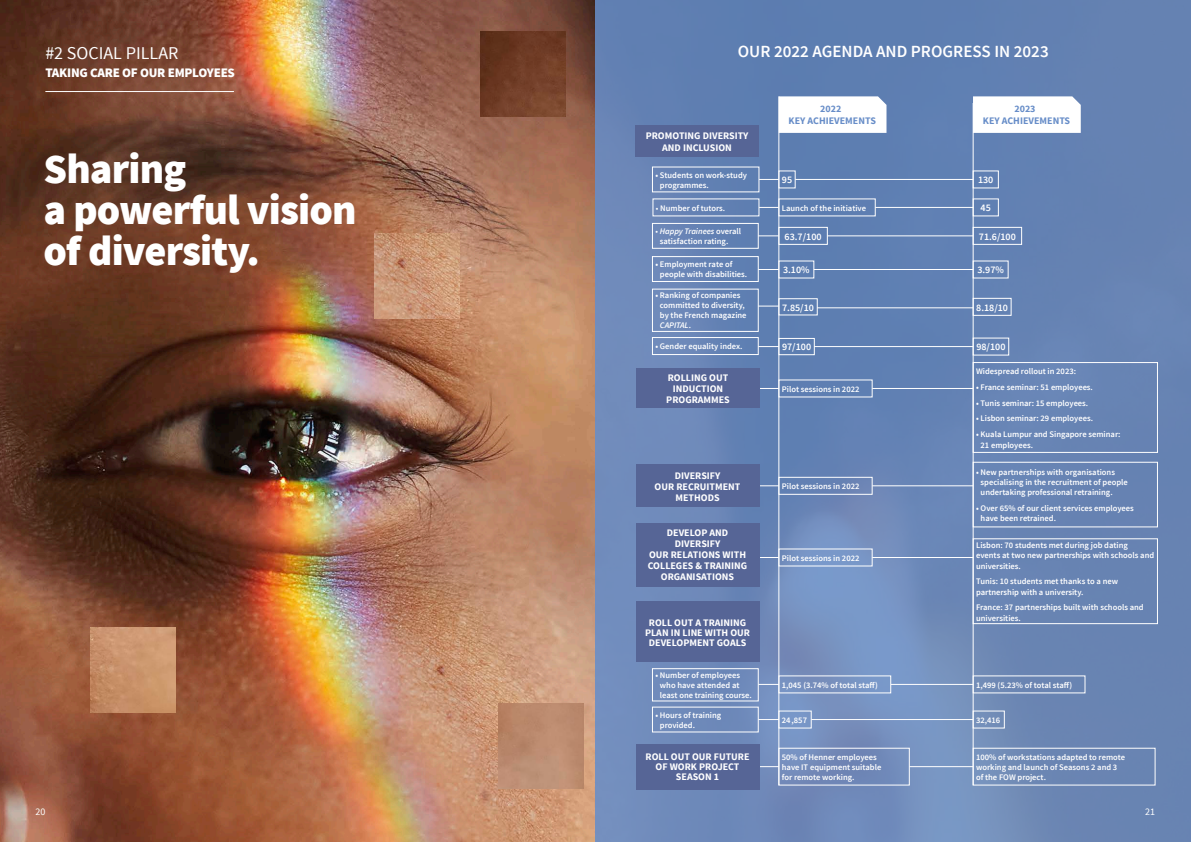
<style>
.page{position:relative;width:1191px;height:842px;background:#fff}
.page>*{position:absolute;margin:0;border:0;box-sizing:border-box;transform-origin:0 0}
.t1{font:900 42px/41px "Source Sans Pro";letter-spacing:-.02em;color:#fff}
.t2{font:18px "Source Sans Pro";color:#fff}
.t3{font:600 17px "Source Sans Pro";color:#fff}
.t4{font:900 13px "Source Sans Pro";letter-spacing:-.02em;color:#fff}
.t5{font:700 10px/11px "Source Sans Pro";color:#fff;text-align:center}
.t6{font:600 10px "Source Sans Pro";color:#fff}
.t7{font:700 10px/12px "Source Sans Pro";color:#678dc8;text-align:center}
.t8{font:10px "Source Sans Pro";color:#fff}
.t9{font:600 8.5px/10.2px "Source Sans Pro";color:#fff}
.t10{font:8.5px "Source Sans Pro Semibold 2";color:#fff}
.s1{font-weight:400}
.s2{font-family:"Source Sans Pro Semibold It 2";font-weight:400}
</style>
<div class="page">
<img style="left:0;top:0;width:595px;height:842px">
<svg style="left:595px;top:0;width:596px;height:842px;background:#6986b6"></svg>
<img style="left:374px;top:234px;width:85px;height:85px">
<img style="left:498px;top:703px;width:85px;height:85px">
<img style="left:480px;top:31px;width:85px;height:85px">
<img style="left:91px;top:627px;width:85px;height:85px">
<hr style="left:45px;top:91px;width:189px;height:1px;background:#fff">
<div style="left:652px;top:223px;width:106px;height:25px;border:1px solid #fff"></div>
<div style="left:652px;top:256px;width:106px;height:26px;border:1px solid #fff"></div>
<div style="left:652px;top:289px;width:106px;height:43px;border:1px solid #fff"></div>
<div style="left:652px;top:668px;width:106px;height:33px;border:1px solid #fff"></div>
<div style="left:652px;top:337px;width:106px;height:18px;border:1px solid #fff"></div>
<div style="left:652px;top:707px;width:106px;height:25px;border:1px solid #fff"></div>
<div style="left:778px;top:227px;width:49px;height:17px;border:1px solid #fff"></div>
<div style="left:973px;top:227px;width:48px;height:17px;border:1px solid #fff"></div>
<div style="left:973px;top:298px;width:38px;height:17px;border:1px solid #fff"></div>
<div style="left:778px;top:338px;width:36px;height:17px;border:1px solid #fff"></div>
<div style="left:778px;top:477px;width:94px;height:17px;border:1px solid #fff"></div>
<div style="left:778px;top:748px;width:131px;height:37px;border:1px solid #fff"></div>
<div style="left:778px;top:676px;width:113px;height:17px;border:1px solid #fff"></div>
<div style="left:973px;top:362px;width:184px;height:90px;border:1px solid #fff"></div>
<div style="left:973px;top:462px;width:184px;height:65px;border:1px solid #fff"></div>
<div style="left:973px;top:539px;width:184px;height:85px;border:1px solid #fff"></div>
<div style="left:973px;top:748px;width:182px;height:37px;border:1px solid #fff"></div>
<hr style="left:778px;top:96px;width:1px;height:689px;background:#fff">
<hr style="left:973px;top:103px;width:1px;height:682px;background:#fff">
<svg style="left:759px;top:179px;width:19px;height:1px"></svg>
<hr style="left:795px;top:179px;width:178px;height:1px;background:#fff">
<hr style="left:875px;top:207px;width:98px;height:1px;background:#fff">
<hr style="left:827px;top:236px;width:146px;height:1px;background:#fff">
<hr style="left:813px;top:269px;width:160px;height:1px;background:#fff">
<hr style="left:817px;top:308px;width:156px;height:1px;background:#fff">
<hr style="left:814px;top:346px;width:159px;height:1px;background:#fff">
<svg style="left:758px;top:236px;width:20px;height:1px"></svg>
<svg style="left:759px;top:207px;width:19px;height:1px"></svg>
<svg style="left:758px;top:269px;width:20px;height:1px"></svg>
<svg style="left:758px;top:306px;width:21px;height:1px"></svg>
<svg style="left:758px;top:346px;width:20px;height:1px"></svg>
<hr style="left:872px;top:557px;width:101px;height:1px;background:#fff">
<svg style="left:758px;top:684px;width:20px;height:1px"></svg>
<svg style="left:758px;top:719px;width:20px;height:1px"></svg>
<svg style="left:759px;top:766px;width:19px;height:1px"></svg>
<svg style="left:760px;top:388px;width:18px;height:1px"></svg>
<svg style="left:760px;top:486px;width:19px;height:1px"></svg>
<svg style="left:760px;top:557px;width:18px;height:1px"></svg>
<hr style="left:891px;top:684px;width:82px;height:1px;background:#fff">
<hr style="left:909px;top:766px;width:64px;height:1px;background:#fff">
<hr style="left:811px;top:719px;width:162px;height:1px;background:#fff">
<hr style="left:872px;top:388px;width:101px;height:1px;background:#fff">
<hr style="left:872px;top:486px;width:101px;height:1px;background:#fff">
<div style="left:635px;top:125px;width:124px;height:32px;background:#566596"></div>
<div style="left:636px;top:368px;width:124px;height:40px;background:#566596"></div>
<div style="left:635px;top:464px;width:124px;height:43px;background:#566596"></div>
<div style="left:635px;top:522px;width:124px;height:64px;background:#566596"></div>
<div style="left:635px;top:602px;width:124px;height:60px;background:#566596"></div>
<div style="left:635px;top:744px;width:124px;height:46px;background:#566596"></div>
<svg style="left:778px;top:96px;width:108px;height:37px"></svg>
<svg style="left:973px;top:96px;width:107px;height:37px"></svg>
<h2 class="t2" style="left:45px;top:42px;width:135px">#2 SOCIAL PILLAR</h2>
<h2 class="t4" style="left:45px;top:64px;width:191px">TAKING CARE OF OUR EMPLOYEES</h2>
<p class="t1" style="left:43px;top:151px;width:315px">Sharing<br>a powerful vision of diversity.</p>
<h3 class="t3" style="left:737px;top:41px;width:312px">OUR 2022 AGENDA AND PROGRESS IN 2023</h3>
<p class="t7" style="left:788px;top:103px;width:89px">2022<br>KEY ACHIEVEMENTS</p>
<p class="t7" style="left:983px;top:103px;width:89px">2023<br>KEY ACHIEVEMENTS</p>
<p class="t5" style="left:646px;top:130px;width:104px;line-height:12px">PROMOTING DIVERSITY<br>AND INCLUSION</p>
<p class="t9" style="left:660px;top:170px;width:89px;text-indent:-5px">• Students on work-study programmes.</p>
<p class="t6" style="left:782px;top:174px;width:12px">95</p>
<p class="t6" style="left:978px;top:174px;width:17px">130</p>
<p class="t9" style="left:656px;top:203px;width:71px"><span class="s1">•</span> Number of tutors.</p>
<p class="t9" style="left:782px;top:203px;width:86px">Launch of the initiative</p>
<p class="t6" style="left:980px;top:202px;width:12px">45</p>
<p class="t9" style="left:660px;top:226px;width:83px;text-indent:-4px"><span class="s1">•</span> <span class="s2">Happy Trainees</span> overall satisfaction rating.</p>
<p class="t6" style="left:784px;top:230px;width:38px">63.7/100</p>
<p class="t6" style="left:979px;top:230px;width:38px">71.6/100</p>
<p class="t9" style="left:660px;top:260px;width:89px;text-indent:-5px">• Employment rate of people with disabilities.</p>
<p class="t6" style="left:783px;top:264px;width:28px">3.10%</p>
<p class="t6" style="left:977px;top:264px;width:28px">3.97%</p>
<p class="t9" style="left:660px;top:291px;width:88px;text-indent:-5px">• Ranking of companies committed to diversity, by the French magazine<br><span class="s2">CAPITAL</span>.</p>
<p class="t6" style="left:782px;top:301px;width:33px">7.85/10</p>
<p class="t6" style="left:976px;top:301px;width:33px">8.18/10</p>
<p class="t9" style="left:655px;top:341px;width:89px">• Gender equality index.</p>
<p class="t6" style="left:782px;top:341px;width:31px">97/100</p>
<p class="t6" style="left:976px;top:341px;width:31px">98/100</p>
<p class="t5" style="left:666px;top:373px;width:65px">ROLLING OUT<br>INDUCTION<br>PROGRAMMES</p>
<p class="t9" style="left:782px;top:384px;width:79px">Pilot sessions in 2022</p>
<p class="t9" style="left:976px;top:366px;width:101px">Widespread rollout in 2023:</p>
<p class="t9" style="left:976px;top:382px;width:118px">• France seminar: 51 employees.</p>
<p class="t9" style="left:976px;top:398px;width:114px">• Tunis seminar: 15 employees.</p>
<p class="t9" style="left:976px;top:414px;width:118px">• Lisbon seminar: 29 employees.</p>
<p class="t9" style="left:980px;top:430px;width:141px;text-indent:-5px">• Kuala Lumpur and Singapore seminar:<br>21 employees.</p>
<p class="t5" style="left:654px;top:470px;width:87px">DIVERSIFY<br>OUR RECRUITMENT<br>METHODS</p>
<p class="t9" style="left:782px;top:481px;width:79px">Pilot sessions in 2022</p>
<p class="t9" style="left:980px;top:467px;width:149px;text-indent:-5px">• New partnerships with organisations specialising in the recruitment of people undertaking professional retraining.</p>
<p class="t9" style="left:980px;top:503px;width:155px;text-indent:-5px">• Over 65% of our client services employees have been retrained.</p>
<p class="t5" style="left:648px;top:528px;width:101px">DEVELOP AND<br>DIVERSIFY<br>OUR RELATIONS WITH<br>COLLEGES &amp; TRAINING<br>ORGANISATIONS</p>
<p class="t9" style="left:976px;top:540px;width:180px">Lisbon: 70 students met during job dating events at two new partnerships with schools and universities.</p>
<p class="t9" style="left:976px;top:577px;width:143px">Tunis: 10 students met thanks to a new partnership with a university.</p>
<p class="t9" style="left:976px;top:603px;width:169px">France: 37 partnerships built with schools and universities.</p>
<p class="t9" style="left:782px;top:553px;width:79px">Pilot sessions in 2022</p>
<p class="t5" style="left:645px;top:618px;width:106px;line-height:10px">ROLL OUT A TRAINING<br>PLAN IN LINE WITH OUR<br>DEVELOPMENT GOALS</p>
<p class="t9" style="left:660px;top:670px;width:94px;text-indent:-5px">• Number of employees who have attended at least one training course.</p>
<p class="t10" style="left:782px;top:679px;width:98px">1,045 (3.74% of total staff)</p>
<p class="t10" style="left:976px;top:679px;width:98px">1,499 (5.23% of total staff)</p>
<p class="t9" style="left:660px;top:710px;width:63px;text-indent:-5px">• Hours of training provided.</p>
<p class="t9" style="left:782px;top:715px;width:27px">24 ,857</p>
<p class="t9" style="left:976px;top:715px;width:26px">32,416</p>
<p class="t5" style="left:645px;top:752px;width:106px;line-height:10px">ROLL OUT OUR FUTURE<br>OF WORK PROJECT<br>SEASON 1</p>
<p class="t9" style="left:782px;top:752px;width:101px">50% of Henner employees have IT equipment suitable for remote working.</p>
<p class="t9" style="left:976px;top:752px;width:151px">100% of workstations adapted to remote working and launch of Seasons 2 and 3 of the FOW project.</p>
<p class="t8" style="left:36px;top:806px;width:11px">20</p>
<p class="t8" style="left:1145px;top:806px;width:11px">21</p>
</div>
